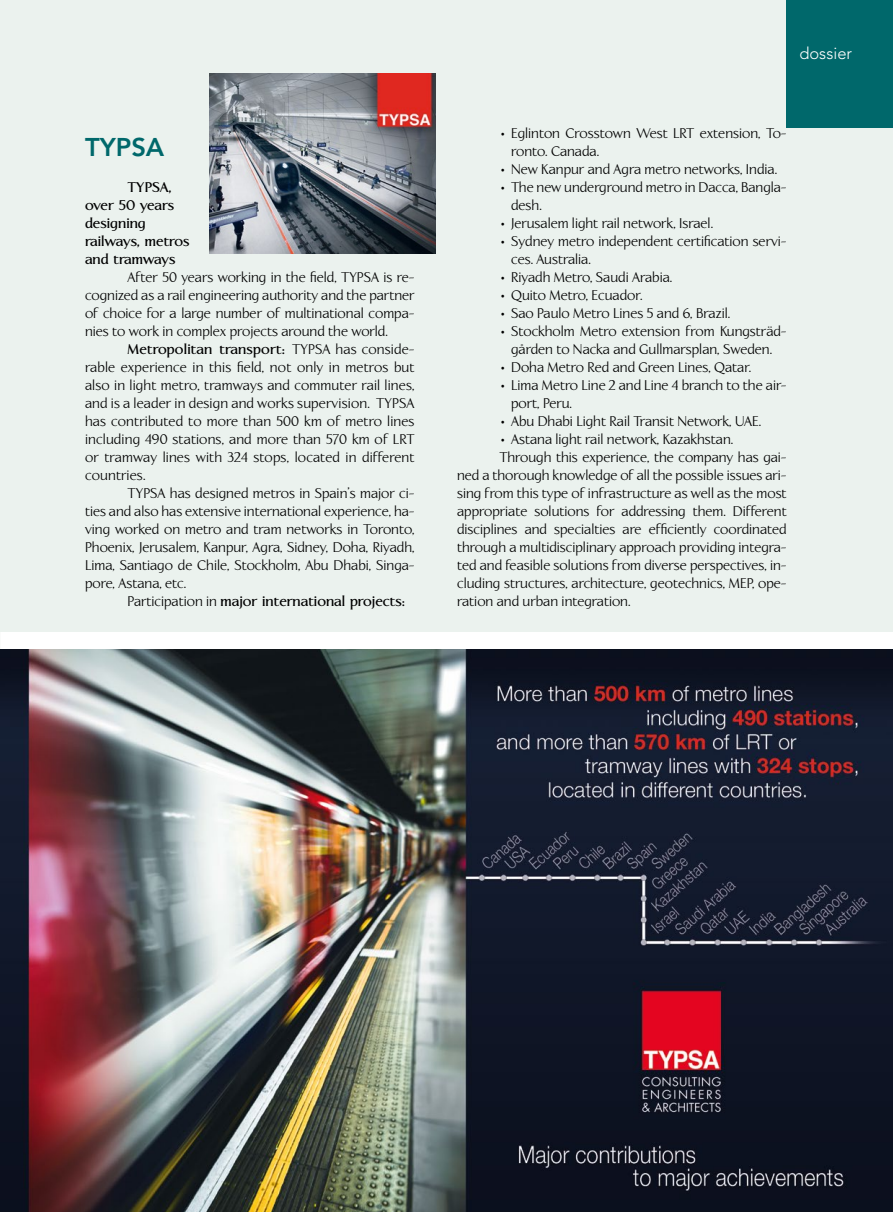
<style>
.page{position:relative;width:893px;height:1212px;background:#fff}
.page>*{position:absolute;margin:0;border:0;box-sizing:border-box;transform-origin:0 0}
.t1{font:800 25.5px "Avenir LT";color:#00686b}
.t2{font:300 16.5px "Avenir LT";color:#fff}
.t3{font:14.25px/18px "Linotype Aperto";color:#000;scale:.95 1}
.t4{font:700 14.25px/18px "Linotype Aperto";color:#000;scale:.95 1}
.s1{font-weight:700}
.s2{font-weight:400}
</style>
<div class="page">
<div style="left:0;top:0;width:893px;height:632px;background:#ebf2ee"></div>
<div style="left:787px;top:0;width:106px;height:128px;background:#00686b"></div>
<img style="left:209px;top:74px;width:227px;height:180px">
<img style="left:0;top:650px;width:893px;height:562px">
<h1 class="t1" style="left:85px;top:132px;width:81px">TYPSA</h1>
<p class="t4" style="left:85px;top:179px;width:112px;text-indent:43px">TYPSA, over 50 years designing railways, metros and tramways</p>
<p class="t3" style="left:85px;top:269px;width:348px;text-align:justify;text-indent:43px">After 50 years working in the field, TYPSA is re&shy;cognized as a rail engineering authority and the partner of choice for a large number of multinational compa&shy;nies to work in complex projects around the world.</p>
<p class="t3" style="left:85px;top:341px;width:348px;text-align:justify;text-indent:43px"><span class="s1">Metropolitan transport:</span> TYPSA has conside&shy;rable experience in this field, not only in metros but also in light metro, tramways and commuter rail lines, and is a leader in design and works supervision. TYPSA has contributed to more than 500 km of metro lines including 490 stations, and more than 570 km of LRT or tramway lines with 324 stops, located in different countries.</p>
<p class="t3" style="left:85px;top:485px;width:348px;text-align:justify;text-indent:43px">TYPSA has designed metros in Spain’s major ci&shy;ties and also has extensive international experience, ha&shy;ving worked on metro and tram networks in Toronto, Phoenix, Jerusalem, Kanpur, Agra, Sidney, Doha, Riyadh, Lima, Santiago de Chile, Stockholm, Abu Dhabi, Singa&shy;pore, Astana, etc.</p>
<p class="t4" style="left:128px;top:593px;width:294px"><span class="s2">Participation in</span> major international projects:</p>
<p class="t2" style="left:799px;top:44px;width:54px">dossier</p>
<p class="t3" style="left:511px;top:125px;width:292px;text-indent:-11px">• Eglinton Crosstown West LRT extension, To&shy;ronto. Canada.</p>
<p class="t3" style="left:500px;top:161px;width:294px">• New Kanpur and Agra metro networks, India.</p>
<p class="t3" style="left:511px;top:179px;width:292px;text-indent:-11px">• The new underground metro in Dacca, Bangla&shy;desh.</p>
<p class="t3" style="left:500px;top:215px;width:226px">• Jerusalem light rail network, Israel.</p>
<p class="t3" style="left:511px;top:233px;width:292px;text-indent:-11px">• Sydney metro independent certification servi&shy;ces. Australia.</p>
<p class="t3" style="left:500px;top:269px;width:183px">• Riyadh Metro, Saudi Arabia.</p>
<p class="t3" style="left:500px;top:287px;width:152px">• Quito Metro, Ecuador.</p>
<p class="t3" style="left:500px;top:305px;width:244px">• Sao Paulo Metro Lines 5 and 6, Brazil.</p>
<p class="t3" style="left:500px;top:323px;width:304px;text-align:center">• Stockholm Metro extension from Kungsträd&shy;gården to Nacka and Gullmarsplan, Sweden.</p>
<p class="t3" style="left:500px;top:359px;width:266px">• Doha Metro Red and Green Lines, Qatar.</p>
<p class="t3" style="left:511px;top:377px;width:292px;text-indent:-11px">• Lima Metro Line 2 and Line 4 branch to the air&shy;port, Peru.</p>
<p class="t3" style="left:500px;top:413px;width:277px">• Abu Dhabi Light Rail Transit Network, UAE.</p>
<p class="t3" style="left:500px;top:431px;width:247px">• Astana light rail network, Kazakhstan.</p>
<p class="t3" style="left:500px;top:449px;width:304px">Through this experience, the company has gai-</p>
<p class="t3" style="left:457px;top:467px;width:348px">ned a thorough knowledge of all the possible issues ari-</p>
<p class="t3" style="left:457px;top:485px;width:348px">sing from this type of infrastructure as well as the most</p>
<p class="t3" style="left:457px;top:503px;width:348px">appropriate solutions for addressing them. Different</p>
<p class="t3" style="left:457px;top:521px;width:348px">disciplines and specialties are efficiently coordinated</p>
<p class="t3" style="left:457px;top:539px;width:348px">through a multidisciplinary approach providing integra-</p>
<p class="t3" style="left:457px;top:557px;width:348px">ted and feasible solutions from diverse perspectives, in-</p>
<p class="t3" style="left:457px;top:575px;width:348px">cluding structures, architecture, geotechnics, MEP, ope-</p>
<p class="t3" style="left:457px;top:593px;width:184px">ration and urban integration.</p>
</div>
